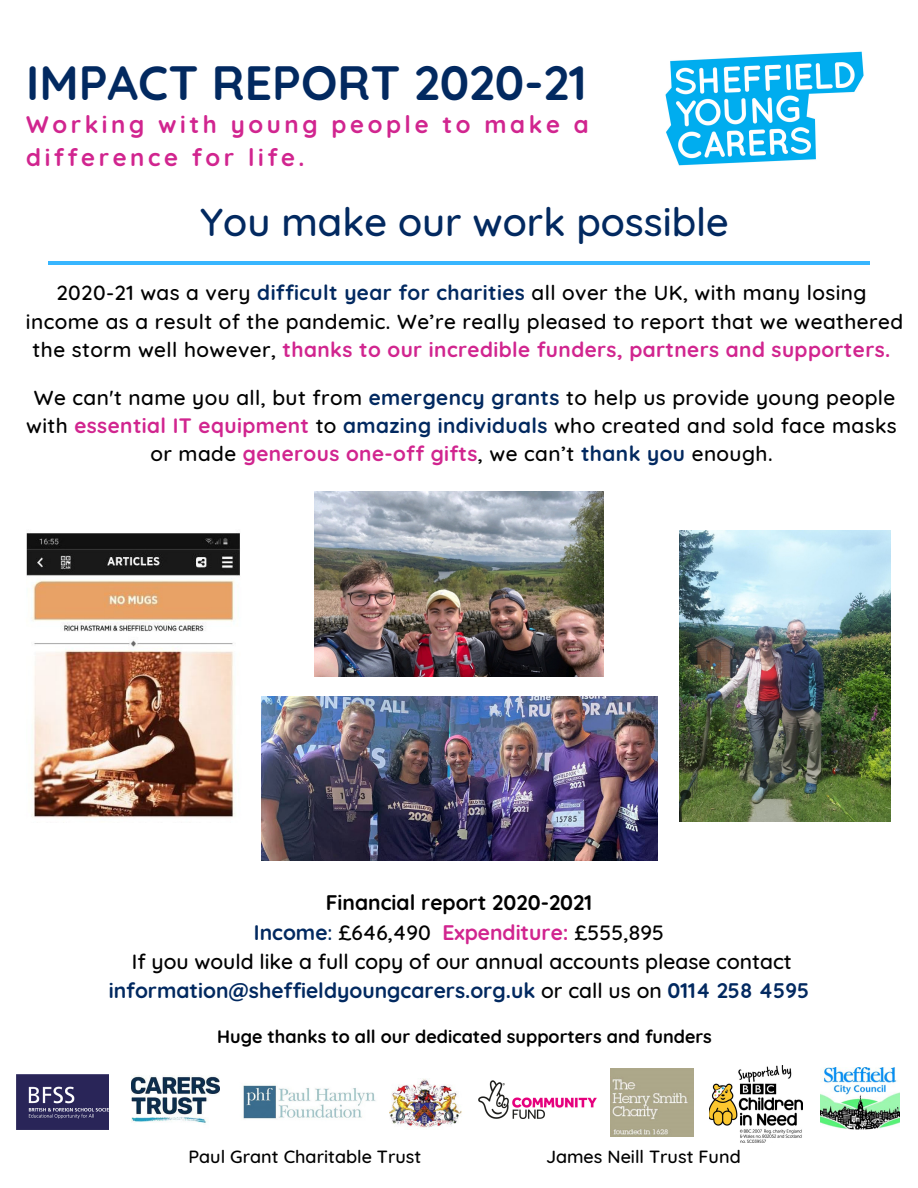
<style>
.page{position:relative;width:918px;height:1188px;background:#fff}
.page>*{position:absolute;margin:0;border:0;box-sizing:border-box;transform-origin:0 0}
.t1{font:700 48px "Quicksand";color:#022960}
.t2{font:500 39.75px "Quicksand";color:#022960}
.t3{font:700 24px/32.7px "Quicksand";letter-spacing:.15em;color:#d1258f}
.t4{font:500 21px/29.2px "Quicksand";color:#000;text-align:center}
.t5{font:700 21px "Quicksand";color:#000}
.t6{font:500 20.85px/28.2px "Quicksand";letter-spacing:.02em;color:#000;text-align:center}
.t7{font:700 18px "Quicksand";color:#000}
.t8{font:500 18px "Quicksand";color:#000}
.s1{font-weight:700;color:#022960}
.s2{font-weight:700;color:#d1258f}
.s3{color:#022960}
</style>
<div class="page">
<hr style="left:48px;top:262px;width:821px;height:3px;background:#38b6ff">
<img style="left:665px;top:51px;width:199px;height:115px">
<img style="left:16px;top:1074px;width:93px;height:56px">
<img style="left:679px;top:531px;width:212px;height:290px">
<img style="left:131px;top:1075px;width:88px;height:48px">
<img style="left:478px;top:1080px;width:119px;height:39px">
<img style="left:390px;top:1078px;width:72px;height:51px">
<img style="left:611px;top:1069px;width:83px;height:67px">
<img style="left:709px;top:1066px;width:94px;height:76px">
<img style="left:243px;top:1084px;width:133px;height:35px">
<img style="left:821px;top:1068px;width:78px;height:62px">
<img style="left:26px;top:533px;width:293px;height:285px">
<img style="left:261px;top:697px;width:396px;height:163px">
<img style="left:314px;top:491px;width:289px;height:186px">
<p class="t1" style="left:26px;top:52px;width:562px">IMPACT REPORT 2020-21</p>
<p class="t3" style="left:26px;top:108px;width:564px">Working with young people to make a difference for life.</p>
<p class="t2" style="left:200px;top:196px;width:530px">You make our work possible</p>
<p class="t6" style="left:56px;top:279px;width:812px">2020-21 was a very <span class="s1">difficult year for charities</span> all over the UK, with many losing</p>
<p class="t6" style="left:26px;top:307px;width:879px">income as a result of the pandemic. We’re really pleased to report that we weathered the storm well however, <span class="s2">thanks to our incredible funders, partners and supporters.</span></p>
<p class="t6" style="left:26px;top:383px;width:872px">We can't name you all, but from <span class="s1">emergency grants</span> to help us provide young people with <span class="s2">essential IT equipment</span> to <span class="s1">amazing individuals</span> who created and sold face masks</p>
<p class="t6" style="left:150px;top:439px;width:624px">or made <span class="s2">generous one-off gifts</span>, we can’t <span class="s1">thank you</span> enough.</p>
<p class="t5" style="left:326px;top:889px;width:268px">Financial report 2020-2021</p>
<p class="t4" style="left:254px;top:917px;width:412px"><span class="s1">Income</span><span class="s3">:</span> £646,490 <span class="s2">Expenditure:</span> £555,895</p>
<p class="t4" style="left:109px;top:946px;width:702px">If you would like a full copy of our annual accounts please contact <span class="s1">information@sheffieldyoungcarers.org.uk</span> or call us on <span class="s1">0114 258 4595</span></p>
<p class="t7" style="left:217px;top:1025px;width:496px">Huge thanks to all our dedicated supporters and funders</p>
<p class="t8" style="left:188px;top:1145px;width:234px">Paul Grant Charitable Trust</p>
<p class="t8" style="left:546px;top:1145px;width:196px">James Neill Trust Fund</p>
</div>
